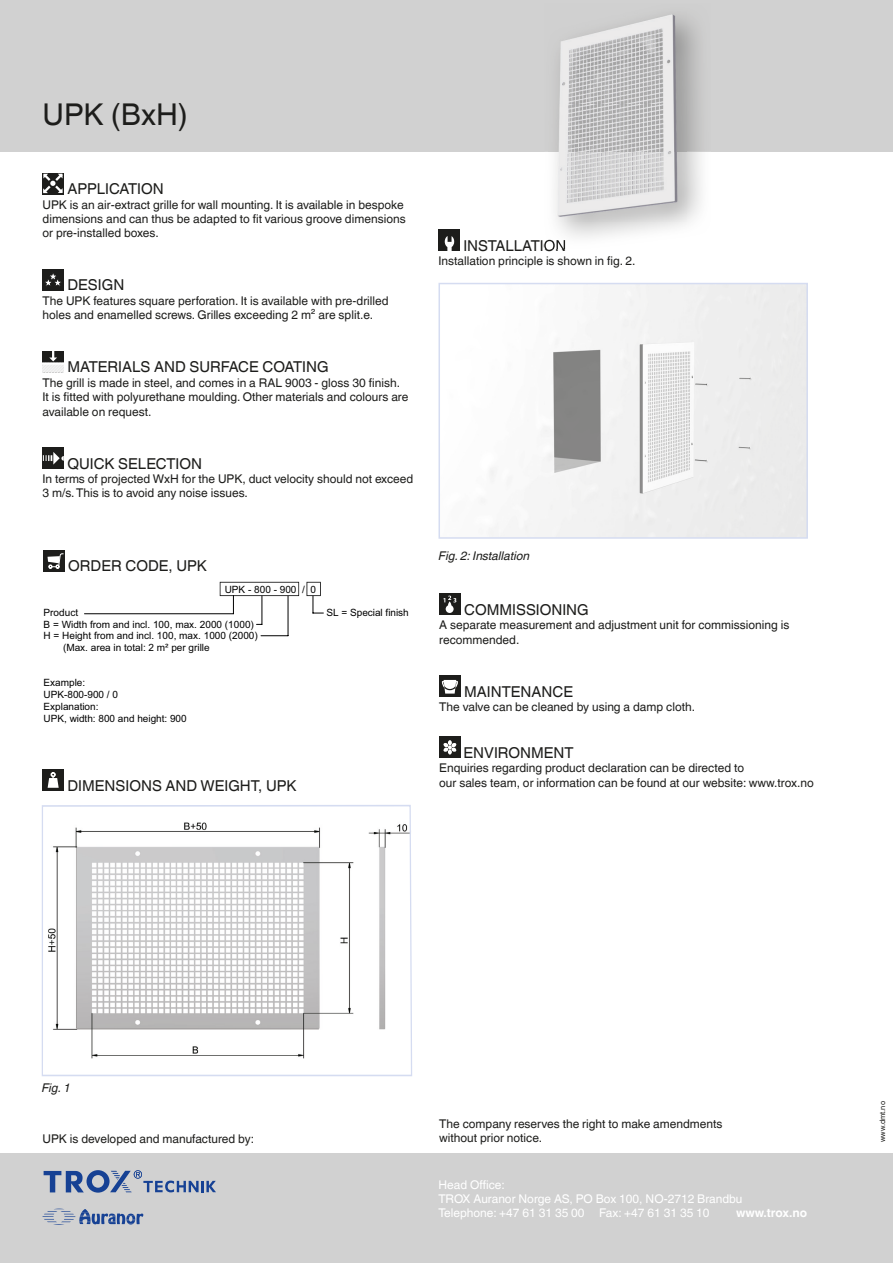
<style>
.page{position:relative;width:893px;height:1263px;background:#fff}
.page>*{position:absolute;margin:0;border:0;box-sizing:border-box;transform-origin:0 0}
.t1{font:30px "TROX Helvetica";color:#1d1d1b}
.t2{font:15px "TROX Helvetica";color:#1d1d1b}
.t3{font:12px/14.4px "TROX Helvetica";color:#1d1d1b}
.t4{font:12px/14.4px "TROX Helvetica";color:#fff}
.t5{font:italic 12px "TROX Helvetica";color:#1d1d1b}
.t6{font:700 12px "TROX Helvetica";color:#fff}
.t7{font:10.05px/12px "Arial";color:#000}
.t8{font:700 10.05px "Arial";color:#000}
.t9{font:7.5px "TROX Helvetica";color:#1d1d1b}
</style>
<div class="page">
<div style="left:0;top:1154px;width:893px;height:109px;background:#d1d1d1"></div>
<svg style="left:43px;top:1208px;width:100px;height:17px"></svg>
<svg style="left:44px;top:1170px;width:172px;height:22px"></svg>
<div style="left:0;top:0;width:893px;height:152px;background:#d1d1d1"></div>
<div style="left:43px;top:769px;width:21px;height:22px;background:#1d1d1b"></div>
<svg style="left:48px;top:772px;width:11px;height:16px"></svg>
<div style="left:43px;top:550px;width:22px;height:21px;background:#1d1d1b"></div>
<svg style="left:48px;top:553px;width:16px;height:15px"></svg>
<hr style="left:84px;top:613px;width:149px;height:1px;background:#000">
<svg style="left:220px;top:582px;width:79px;height:43px"></svg>
<svg style="left:307px;top:582px;width:16px;height:32px"></svg>
<svg style="left:261px;top:635px;width:27px;height:1px"></svg>
<hr style="left:288px;top:596px;width:1px;height:40px;background:#000">
<div style="left:438px;top:230px;width:22px;height:21px;background:#1d1d1b"></div>
<svg style="left:445px;top:236px;width:9px;height:15px"></svg>
<img style="left:481px;top:286px;width:324px;height:250px">
<div style="left:438px;top:283px;width:370px;height:256px;border:2px solid #d5dcf1"></div>
<svg style="left:41px;top:805px;width:371px;height:272px"></svg>
<div style="left:43px;top:173px;width:21px;height:21px;background:#1d1d1b"></div>
<svg style="left:43px;top:173px;width:20px;height:21px"></svg>
<div style="left:43px;top:269px;width:21px;height:21px;background:#1d1d1b"></div>
<svg style="left:45px;top:273px;width:16px;height:13px"></svg>
<svg style="left:43px;top:351px;width:21px;height:21px"></svg>
<div style="left:43px;top:447px;width:21px;height:22px;background:#1d1d1b"></div>
<svg style="left:43px;top:452px;width:21px;height:13px"></svg>
<div style="left:439px;top:594px;width:21px;height:21px;background:#1d1d1b"></div>
<div style="left:446px;top:605px;width:8px;height:8px;background:#fff;border-radius:50%"></div>
<svg style="left:443px;top:596px;width:13px;height:12px"></svg>
<div style="left:439px;top:675px;width:21px;height:22px;background:#1d1d1b"></div>
<svg style="left:442px;top:680px;width:16px;height:14px"></svg>
<div style="left:439px;top:737px;width:21px;height:21px;background:#1d1d1b"></div>
<svg style="left:443px;top:740px;width:13px;height:14px"></svg>
<img style="left:545px;top:240px;width:20px;height:9px">
<img style="left:549px;top:11px;width:137px;height:210px">
<h1 class="t1" style="left:43px;top:97px;width:147px">UPK (BxH)</h1>
<p class="t2" style="left:67px;top:180px;width:98px">APPLICATION</p>
<p class="t3" style="left:43px;top:197px;width:365px">UPK is an air-extract grille for wall mounting. It is available in bespoke dimensions and can thus be adapted to fit various groove dimensions or pre-installed boxes.</p>
<p class="t2" style="left:67px;top:276px;width:58px">DESIGN</p>
<p class="t3" style="left:43px;top:293px;width:348px">The UPK features square perforation. It is available with pre-drilled holes and enamelled screws. Grilles exceeding 2 m² are split.e.</p>
<p class="t2" style="left:67px;top:358px;width:263px">MATERIALS AND SURFACE COATING</p>
<p class="t3" style="left:43px;top:375px;width:367px">The grill is made in steel, and comes in a RAL 9003 - gloss 30 finish.<br>It is fitted with polyurethane moulding. Other materials and colours are available on request.</p>
<p class="t2" style="left:67px;top:455px;width:136px">QUICK SELECTION</p>
<p class="t3" style="left:43px;top:472px;width:372px">In terms of projected WxH for the UPK, duct velocity should not exceed<br>3 m/s. This is to avoid any noise issues.</p>
<p class="t8" style="left:55px;top:394px;width:123px">BESTILLINGSKODE, UPK</p>
<p class="t2" style="left:68px;top:557px;width:140px">ORDER CODE, UPK</p>
<p class="t7" style="left:225px;top:584px;width:93px">UPK - 800 - 900 / 0</p>
<p class="t7" style="left:44px;top:607px;width:36px">Product</p>
<p class="t7" style="left:327px;top:607px;width:84px">SL = Special finish</p>
<p class="t7" style="left:44px;top:618px;width:212px">B = Width from and incl. 100, max. 2000 (1000)</p>
<p class="t7" style="left:44px;top:630px;width:216px">H = Height from and incl. 100, max. 1000 (2000)</p>
<p class="t7" style="left:63px;top:641px;width:148px">(Max. area in total: 2 m² per grille</p>
<p class="t7" style="left:44px;top:676px;width:145px">Example:<br>UPK-800-900 / 0<br>Explanation:<br>UPK, width: 800 and height: 900</p>
<p class="t2" style="left:67px;top:777px;width:231px">DIMENSIONS AND WEIGHT, UPK</p>
<p class="t2" style="left:463px;top:237px;width:104px">INSTALLATION</p>
<p class="t3" style="left:438px;top:254px;width:198px">Installation principle is shown in fig. 2.</p>
<p class="t5" style="left:438px;top:549px;width:93px">Fig. 2: Installation</p>
<p class="t2" style="left:464px;top:601px;width:126px">COMMISSIONING</p>
<p class="t3" style="left:439px;top:618px;width:352px">A separate measurement and adjustment unit for commissioning is recommended.</p>
<p class="t2" style="left:464px;top:683px;width:110px">MAINTENANCE</p>
<p class="t3" style="left:439px;top:700px;width:257px">The valve can be cleaned by using a damp cloth.</p>
<p class="t2" style="left:463px;top:744px;width:112px">ENVIRONMENT</p>
<p class="t3" style="left:439px;top:761px;width:376px">Enquiries regarding product declaration can be directed to<br>our sales team, or information can be found at our website: www.trox.no</p>
<p class="t5" style="left:42px;top:1081px;width:30px">Fig. 1</p>
<p class="t3" style="left:439px;top:1117px;width:285px">The company reserves the right to make amendments</p>
<p class="t3" style="left:43px;top:1131px;width:213px">UPK is developed and manufactured by:</p>
<p class="t3" style="left:439px;top:1131px;width:104px">without prior notice.</p>
<p class="t4" style="left:438px;top:1177px;width:306px">Head Office:<br>TROX Auranor Norge AS, PO Box 100, NO-2712 Brandbu<br>Telephone: +47 61 31 35 00 Fax: +47 61 31 35 10</p>
<p class="t6" style="left:736px;top:1206px;width:73px">www.trox.no</p>
<p class="t9" style="left:878px;top:1142px;width:42px;rotate:-90deg">www.dmt.no</p>
</div>
